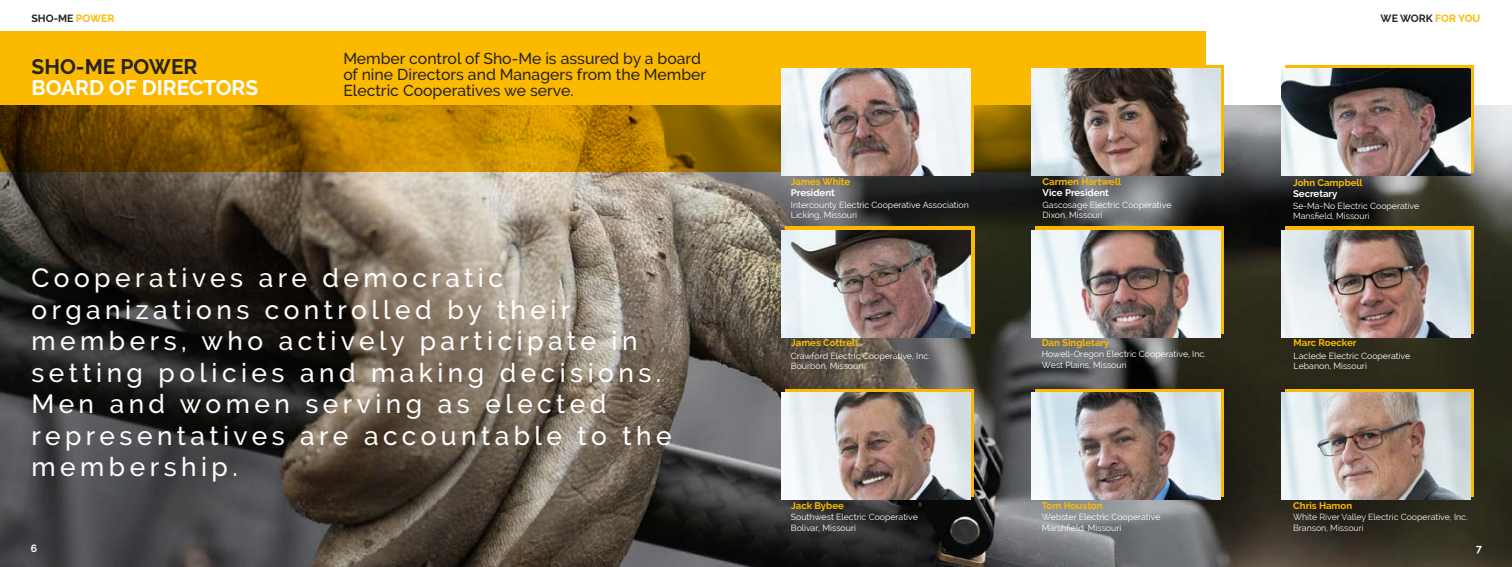
<style>
.page{position:relative;width:1512px;height:567px;background:#fff}
.page>*{position:absolute;margin:0;border:0;box-sizing:border-box;transform-origin:0 0}
.t1{font:500 26.25px/31.5px "Raleway";letter-spacing:.17em;color:#fff}
.t2{font:700 21px "Raleway";color:#fff}
.t3{font:700 21px "Raleway";color:#262320}
.t4{font:500 15.75px/15.8px "Raleway";color:#262320}
.t5{font:700 10.5px "Raleway";color:#262320}
.t6{font:700 10.5px "Raleway";color:#fff}
.t7{font:700 9.62px "Raleway";color:#fbba00}
.t8{font:700 9.62px "Raleway";color:#fff}
.t9{font:8.75px/10.5px "Raleway";color:#fff}
.t10{font:8.75px/10.5px "Raleway";color:#f4f3fa}
.s1{color:#fbba00}
</style>
<div class="page">
<img style="left:0;top:172px;width:750px;height:395px">
<img style="left:750px;top:105px;width:762px;height:462px">
<svg style="left:0;top:32px;width:1205px;height:140px;background:#cf9600"></svg>
<div style="left:1285px;top:389px;width:189px;height:107px;background:linear-gradient(to right,#fbba00,#fbba00)"></div>
<img style="left:1281px;top:393px;width:189px;height:107px">
<div style="left:1285px;top:227px;width:189px;height:107px;background:linear-gradient(to right,#fbba00,#fbba00)"></div>
<img style="left:1281px;top:230px;width:189px;height:107px">
<div style="left:1285px;top:65px;width:189px;height:107px;background:linear-gradient(to right,#fbba00,#fbba00)"></div>
<img style="left:1281px;top:69px;width:189px;height:107px">
<div style="left:1035px;top:65px;width:189px;height:107px;background:linear-gradient(to right,#fbba00,#fbba00)"></div>
<img style="left:1031px;top:69px;width:189px;height:107px">
<div style="left:1035px;top:227px;width:189px;height:107px;background:linear-gradient(to right,#fbba00,#fbba00)"></div>
<img style="left:1031px;top:230px;width:189px;height:107px">
<div style="left:1035px;top:389px;width:189px;height:107px;background:linear-gradient(to right,#fbba00,#fbba00)"></div>
<img style="left:1031px;top:393px;width:189px;height:107px">
<div style="left:785px;top:389px;width:189px;height:107px;background:linear-gradient(to right,#fbba00,#fbba00)"></div>
<img style="left:781px;top:393px;width:189px;height:107px">
<div style="left:785px;top:227px;width:189px;height:107px;background:linear-gradient(to right,#fbba00,#fbba00)"></div>
<img style="left:781px;top:230px;width:189px;height:107px">
<div style="left:785px;top:65px;width:189px;height:107px;background:linear-gradient(to right,#fbba00,#fbba00)"></div>
<img style="left:781px;top:69px;width:189px;height:107px">
<p class="t5" style="left:32px;top:13px;width:85px">SHO-ME <span class="s1">POWER</span></p>
<p class="t5" style="left:1381px;top:13px;width:101px">WE WORK <span class="s1">FOR YOU</span></p>
<h2 class="t3" style="left:32px;top:55px;width:168px">SHO-ME POWER</h2>
<h2 class="t2" style="left:32px;top:76px;width:228px">BOARD OF DIRECTORS</h2>
<h3 class="t4" style="left:343px;top:51px;width:364px">Member control of Sho-Me is assured by a board of nine Directors and Managers from the Member<br>Electric Cooperatives we serve.</h3>
<h1 class="t1" style="left:32px;top:262px;width:642px">Cooperatives are democratic organizations controlled by their members, who actively participate in setting policies and making decisions.<br>Men and women serving as elected representatives are accountable to the membership.</h1>
<p class="t7" style="left:791px;top:176px;width:61px">James White</p>
<p class="t8" style="left:791px;top:187px;width:45px">President</p>
<p class="t7" style="left:1043px;top:176px;width:80px">Carmen Hartwell</p>
<p class="t8" style="left:1043px;top:187px;width:68px">Vice President</p>
<p class="t7" style="left:1293px;top:177px;width:71px">John Campbell</p>
<p class="t8" style="left:1293px;top:188px;width:46px">Secretary</p>
<p class="t9" style="left:791px;top:200px;width:179px">Intercounty Electric Cooperative Association<br>Licking, Missouri</p>
<p class="t9" style="left:1043px;top:200px;width:130px">Gascosage Electric Cooperative<br>Dixon, Missouri</p>
<p class="t9" style="left:1293px;top:200px;width:128px">Se-Ma-No Electric Cooperative<br>Mansfield, Missouri</p>
<p class="t7" style="left:791px;top:337px;width:69px">James Cottrell</p>
<p class="t7" style="left:1042px;top:337px;width:69px">Dan Singletary</p>
<p class="t7" style="left:1294px;top:337px;width:64px">Marc Roecker</p>
<p class="t9" style="left:791px;top:350px;width:140px">Crawford Electric Cooperative, Inc.<br>Bourbon, Missouri</p>
<p class="t9" style="left:1042px;top:349px;width:166px">Howell-Oregon Electric Cooperative, Inc.<br>West Plains, Missouri</p>
<p class="t9" style="left:1294px;top:350px;width:118px">Laclede Electric Cooperative<br>Lebanon, Missouri</p>
<p class="t7" style="left:791px;top:500px;width:54px">Jack Bybee</p>
<p class="t7" style="left:1042px;top:500px;width:62px">Tom Houston</p>
<p class="t7" style="left:1293px;top:500px;width:60px">Chris Hamon</p>
<p class="t9" style="left:791px;top:512px;width:129px">Southwest Electric Cooperative<br>Bolivar, Missouri</p>
<p class="t9" style="left:1042px;top:512px;width:120px">Webster Electric Cooperative<br>Marshfield, Missouri</p>
<p class="t10" style="left:1293px;top:512px;width:176px">White River Valley Electric Cooperative, Inc.<br>Branson, Missouri</p>
<p class="t6" style="left:31px;top:542px;width:8px">6</p>
<p class="t6" style="left:1476px;top:542px;width:7px">7</p>
</div>
